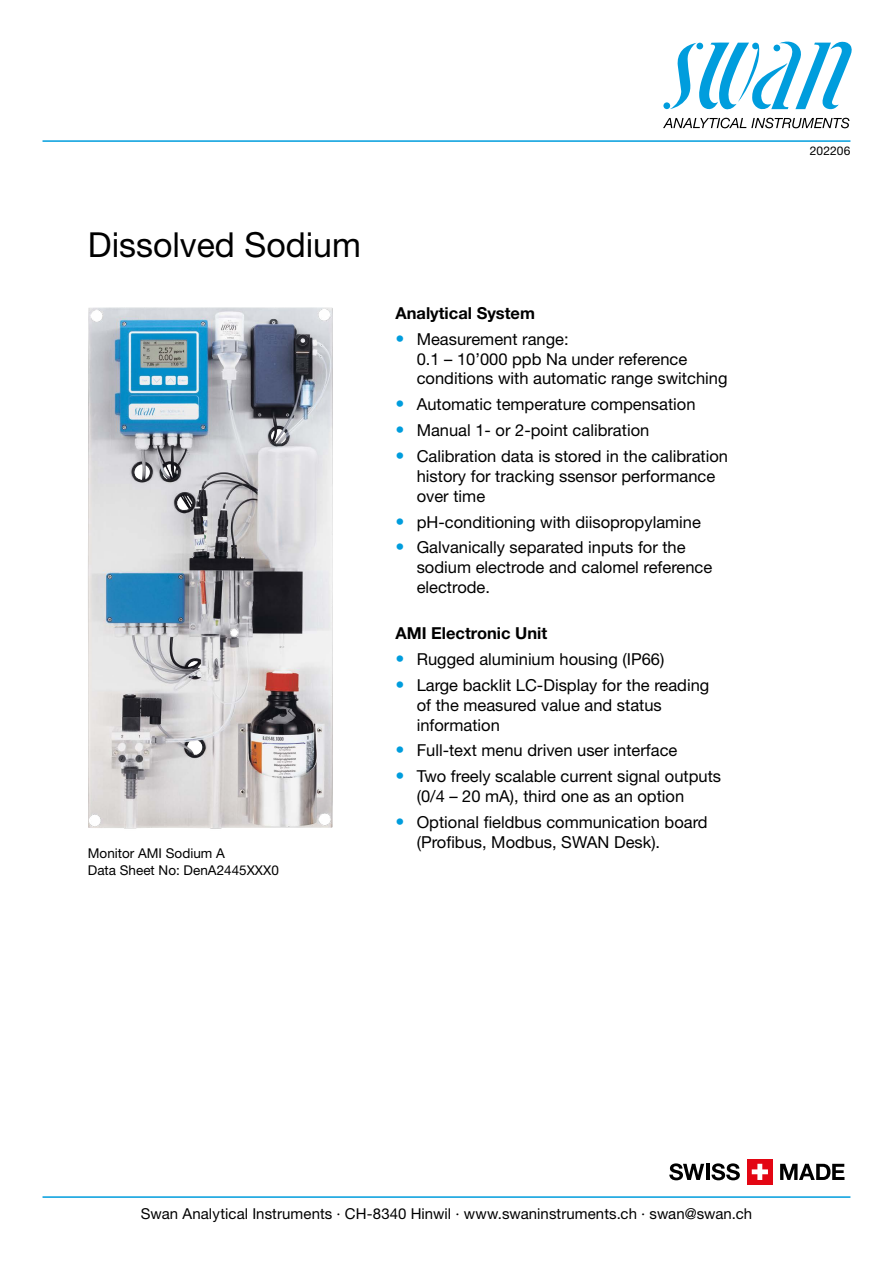
<style>
.page{position:relative;width:893px;height:1263px;background:#fff}
.page>*{position:absolute;margin:0;border:0;box-sizing:border-box;transform-origin:0 0}
.t1{font:34.5px "Helvetica Neue LT Std";color:#000}
.t2{font:16.5px/19.8px "Helvetica Neue LT Std";color:#000}
.t3{font:700 16.5px "Helvetica Neue LT Std";color:#000}
.t4{font:15px "Helvetica Neue LT Std";letter-spacing:.005em;color:#000}
.t5{font:13.5px/16.2px "Helvetica Neue LT Std";color:#000}
.t6{font:12px "Helvetica Neue LT Std";letter-spacing:.005em;color:#000}
.s1{font-size:18px;color:#009ddd}
</style>
<div class="page">
<svg style="left:669px;top:1163px;width:35px;height:17px"></svg>
<hr style="left:706px;top:1164px;width:3px;height:16px;background:#000">
<svg style="left:711px;top:1163px;width:29px;height:17px"></svg>
<svg style="left:780px;top:1164px;width:64px;height:16px"></svg>
<div style="left:747px;top:1159px;width:26px;height:26px;background:#e30613"></div>
<svg style="left:752px;top:1164px;width:16px;height:16px"></svg>
<svg style="left:670px;top:42px;width:182px;height:68px"></svg>
<div style="left:696px;top:43px;width:7px;height:6px;background:#009ddd;border-radius:50%"></div>
<div style="left:773px;top:45px;width:7px;height:6px;background:#009ddd;border-radius:50%"></div>
<div style="left:663px;top:102px;width:7px;height:7px;background:#009ddd;border-radius:50%"></div>
<svg style="left:663px;top:118px;width:186px;height:10px"></svg>
<img style="left:88px;top:307px;width:245px;height:522px">
<hr style="left:43px;top:140px;width:807px;height:2px;background:#009ddd">
<hr style="left:43px;top:1196px;width:807px;height:2px;background:#009ddd">
<h1 class="t1" style="left:88px;top:224px;width:275px">Dissolved Sodium</h1>
<p class="t5" style="left:88px;top:845px;width:193px">Monitor AMI Sodium A<br>Data Sheet No: DenA2445XXX0</p>
<p class="t3" style="left:395px;top:303px;width:141px">Analytical System</p>
<p class="t2" style="left:417px;top:329px;width:312px;text-indent:-21px"><span class="s1">•</span> Measurement range:<br>0.1 – 10’000 ppb Na under reference conditions with automatic range switching</p>
<p class="t2" style="left:395px;top:394px;width:302px"><span class="s1">•</span> Automatic temperature compensation</p>
<p class="t2" style="left:395px;top:420px;width:255px"><span class="s1">•</span> Manual 1- or 2-point calibration</p>
<p class="t2" style="left:417px;top:446px;width:313px;text-indent:-21px"><span class="s1">•</span> Calibration data is stored in the calibration history for tracking ssensor performance over time</p>
<p class="t2" style="left:395px;top:511px;width:307px"><span class="s1">•</span> pH-conditioning with diisopropylamine</p>
<p class="t2" style="left:417px;top:537px;width:297px;text-indent:-21px"><span class="s1">•</span> Galvanically separated inputs for the sodium electrode and calomel reference electrode.</p>
<p class="t3" style="left:395px;top:623px;width:153px">AMI Electronic Unit</p>
<p class="t2" style="left:395px;top:649px;width:270px"><span class="s1">•</span> Rugged aluminium housing (IP66)</p>
<p class="t2" style="left:417px;top:675px;width:294px;text-indent:-21px"><span class="s1">•</span> Large backlit LC-Display for the reading of the measured value and status information</p>
<p class="t2" style="left:395px;top:740px;width:283px"><span class="s1">•</span> Full-text menu driven user interface</p>
<p class="t2" style="left:417px;top:766px;width:306px;text-indent:-21px"><span class="s1">•</span> Two freely scalable current signal outputs (0/4 – 20 mA), third one as an option</p>
<p class="t2" style="left:417px;top:812px;width:292px;text-indent:-21px"><span class="s1">•</span> Optional fieldbus communication board (Profibus, Modbus, SWAN Desk).</p>
<p class="t6" style="left:810px;top:144px;width:42px">202206</p>
<p class="t4" style="left:141px;top:1205px;width:613px">Swan Analytical Instruments ∙ CH-8340 Hinwil ∙ www.swaninstruments.ch ∙ swan@swan.ch</p>
</div>
